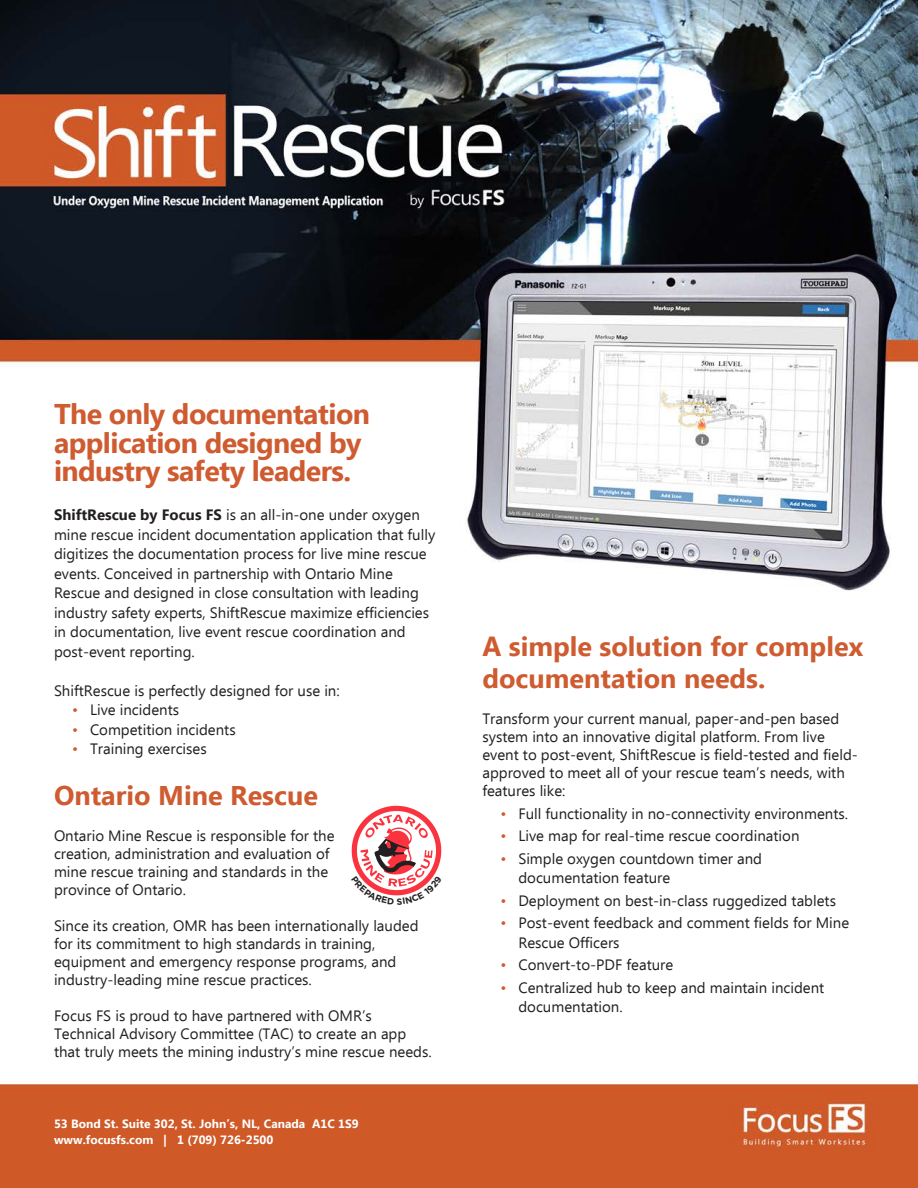
<style>
.page{position:relative;width:918px;height:1188px;background:#fff}
.page>*{position:absolute;margin:0;border:0;box-sizing:border-box;transform-origin:0 0}
.t1{font:700 28.5px/28.5px "Ebrima";letter-spacing:-.02em;color:#cf5b30}
.t2{font:700 27px/32.4px "Ebrima";color:#cf5b30}
.t3{font:15px/18px "Ebrima";color:#231f20}
.t4{font:700 12px "Ebrima";color:#fff}
.s1{font-weight:700}
.s2{color:#cf5b30}
</style>
<div class="page">
<img style="left:0;top:0;width:918px;height:1188px">
<svg style="left:351px;top:806px;width:91px;height:99px"></svg>
<p class="t1" style="left:54px;top:401px;width:318px">The only documentation application designed by industry safety leaders.</p>
<p class="t3" style="left:54px;top:506px;width:383px;line-height:19.5px"><span class="s1">ShiftRescue by Focus FS</span> is an all-in-one under oxygen mine rescue incident documentation application that fully digitizes the documentation process for live mine rescue events. Conceived in partnership with Ontario Mine Rescue and designed in close consultation with leading industry safety experts, ShiftRescue maximize efficiencies in documentation, live event rescue coordination and post-event reporting.</p>
<p class="t3" style="left:54px;top:682px;width:287px">ShiftRescue is perfectly designed for use in:</p>
<p class="t3" style="left:72px;top:702px;width:109px"><span class="s2">•</span> Live incidents</p>
<p class="t3" style="left:72px;top:721px;width:165px"><span class="s2">•</span> Competition incidents</p>
<p class="t3" style="left:72px;top:741px;width:136px"><span class="s2">•</span> Training exercises</p>
<p class="t2" style="left:54px;top:780px;width:266px">Ontario Mine Rescue</p>
<p class="t3" style="left:54px;top:827px;width:282px">Ontario Mine Rescue is responsible for the creation, administration and evaluation of mine rescue training and standards in the province of Ontario.</p>
<p class="t3" style="left:54px;top:917px;width:366px">Since its creation, OMR has been internationally lauded for its commitment to high standards in training, equipment and emergency response programs, and industry-leading mine rescue practices.</p>
<p class="t3" style="left:54px;top:1007px;width:379px">Focus FS is proud to have partnered with OMR’s<br>Technical Advisory Committee (TAC) to create an app that truly meets the mining industry’s mine rescue needs.</p>
<p class="t4" style="left:54px;top:1115px;width:306px">53 Bond St. Suite 302, St. John’s, NL, Canada A1C 1S9</p>
<p class="t4" style="left:54px;top:1131px;width:221px">www.focusfs.com | 1 (709) 726-2500</p>
<p class="t2" style="left:482px;top:632px;width:383px">A simple solution for complex documentation needs.</p>
<p class="t3" style="left:482px;top:711px;width:377px">Transform your current manual, paper-and-pen based system into an innovative digital platform. From live event to post-event, ShiftRescue is field-tested and field&shy;approved to meet all of your rescue team’s needs, with features like:</p>
<p class="t3" style="left:500px;top:805px;width:349px"><span class="s2">•</span> Full functionality in no-connectivity environments.</p>
<p class="t3" style="left:500px;top:828px;width:301px"><span class="s2">•</span> Live map for real-time rescue coordination</p>
<p class="t3" style="left:518px;top:850px;width:245px;line-height:19.5px;text-indent:-18px"><span class="s2">•</span> Simple oxygen countdown timer and documentation feature</p>
<p class="t3" style="left:500px;top:892px;width:337px"><span class="s2">•</span> Deployment on best-in-class ruggedized tablets</p>
<p class="t3" style="left:518px;top:914px;width:332px;line-height:19.5px;text-indent:-18px"><span class="s2">•</span> Post-event feedback and comment fields for Mine<br>Rescue Officers</p>
<p class="t3" style="left:500px;top:957px;width:174px"><span class="s2">•</span> Convert-to-PDF feature</p>
<p class="t3" style="left:518px;top:979px;width:307px;line-height:19.5px;text-indent:-18px"><span class="s2">•</span> Centralized hub to keep and maintain incident documentation.</p>
</div>
